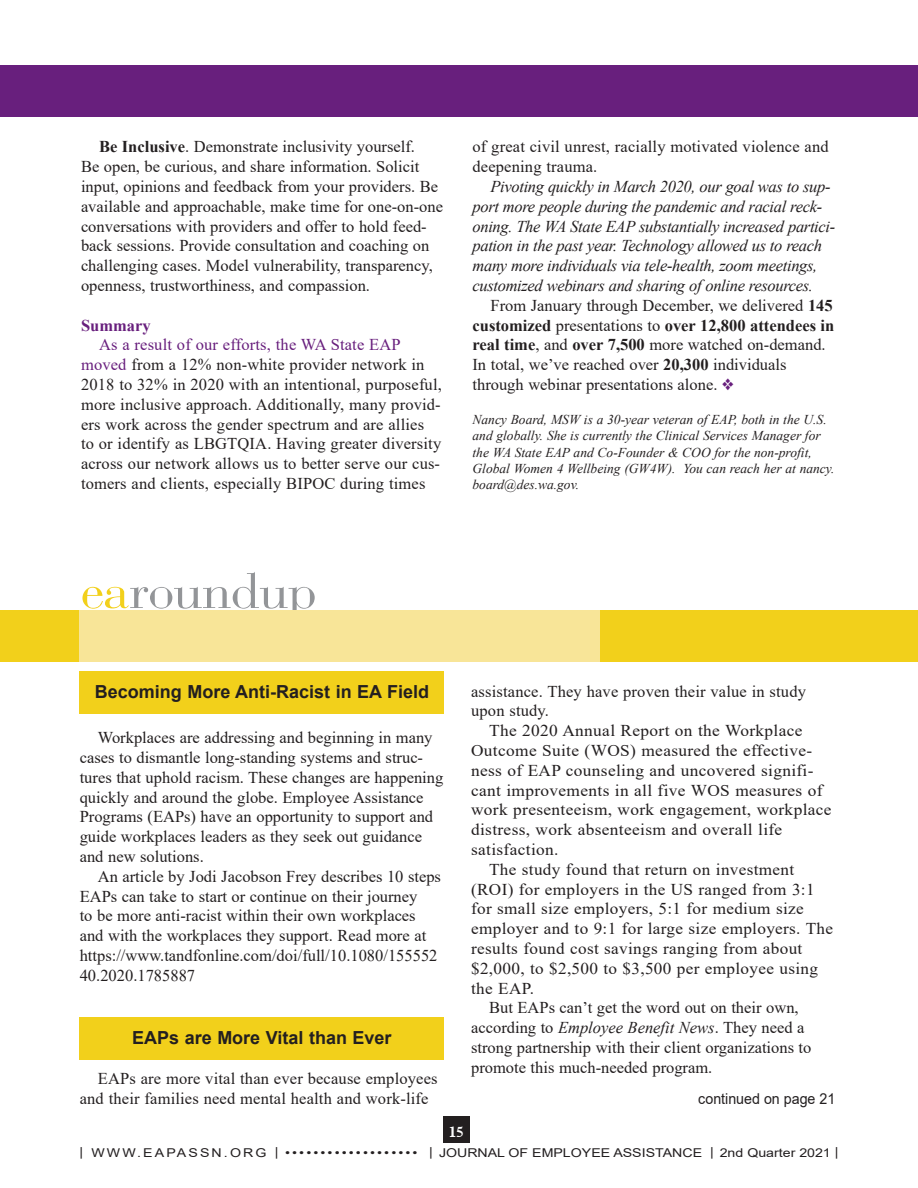
<style>
.page{position:relative;width:918px;height:1188px;background:#fff}
.page>*{position:absolute;margin:0;border:0;box-sizing:border-box;transform-origin:0 0}
.t1{font:54px "Bodoni Normal";color:#939598}
.t2{font:700 18px "Arial";color:#231f20}
.t3{font:16.5px/19.8px "Times New Roman";color:#231f20}
.t4{font:italic 16.5px/19.8px "Times New Roman";letter-spacing:-.02em;color:#231f20}
.t5{font:16.5px "Times New Roman";letter-spacing:.02em;color:#231f20;scale:1.05 1}
.t6{font:16.5px "Times New Roman";letter-spacing:.02em;color:#231f20;scale:1.04 1}
.t7{font:700 16.5px "Times New Roman";color:#681f7d}
.t8{font:16.5px "Times New Roman";color:#231f20;scale:1.04 1}
.t9{font:15px "Arial";color:#231f20;scale:.95 1}
.t10{font:700 15px "Aldine 721 BT";color:#fff}
.t11{font:italic 13.5px/16.2px "Times New Roman";color:#231f20}
.t12{font:12.15px "Arial";color:#231f20;scale:1.17 1}
.s1{font-weight:700}
.s2{color:#681f7d}
.s3{color:#f2d01b}
.s4{font-style:italic}
</style>
<div class="page">
<div style="left:443px;top:1116px;width:27px;height:27px;background:#231f20"></div>
<div style="left:80px;top:1018px;width:364px;height:42px;background:#f2d01b"></div>
<div style="left:0;top:65px;width:918px;height:52px;background:#681f7d"></div>
<div style="left:80px;top:671px;width:364px;height:42px;background:#f2d01b"></div>
<div style="left:0;top:610px;width:918px;height:52px;background:#f2d01b"></div>
<div style="left:79px;top:610px;width:521px;height:52px;background:#f8e598"></div>
<p class="t3" style="left:81px;top:137px;width:364px;text-indent:18px"><span class="s1">Be Inclusive</span>. Demonstrate inclusivity yourself.<br>Be open, be curious, and share information. Solicit input, opinions and feedback from your providers. Be available and approachable, make time for one-on-one conversations with providers and offer to hold feed&shy;back sessions. Provide consultation and coaching on challenging cases. Model vulnerability, transparency, openness, trustworthiness, and compassion.</p>
<p class="t7" style="left:81px;top:316px;width:71px">Summary</p>
<p class="t3" style="left:81px;top:335px;width:362px;text-indent:18px"><span class="s2">As a result of our efforts, the WA State EAP moved</span> from a 12% non-white provider network in 2018 to 32% in 2020 with an intentional, purposeful, more inclusive approach. Additionally, many provid&shy;ers work across the gender spectrum and are allies<br>to or identify as LBGTQIA. Having greater diversity across our network allows us to better serve our cus&shy;tomers and clients, especially BIPOC during times</p>
<p class="t3" style="left:472px;top:137px;width:358px">of great civil unrest, racially motivated violence and deepening trauma.</p>
<p class="t4" style="left:472px;top:177px;width:364px;text-indent:18px">Pivoting quickly in March 2020, our goal was to sup&shy;port more people during the pandemic and racial reck&shy;oning. The WA State EAP substantially increased partici&shy;pation in the past year. Technology allowed us to reach many more individuals via tele-health, zoom meetings, customized webinars and sharing of online resources.</p>
<p class="t3" style="left:472px;top:295px;width:363px;text-indent:18px">From January through December, we delivered <span class="s1">145 customized</span> presentations to <span class="s1">over 12,800 attendees in real time</span>, and <span class="s1">over 7,500</span> more watched on-demand.<br>In total, we’ve reached over <span class="s1">20,300</span> individuals through webinar presentations alone. <span class="s2">❖</span></p>
<p class="t11" style="left:472px;top:412px;width:364px">Nancy Board, MSW is a 30-year veteran of EAP, both in the U.S. and globally. She is currently the Clinical Services Manager for the WA State EAP and Co-Founder &amp; COO for the non-profit, Global Women 4 Wellbeing (GW4W). You can reach her at nancy. board@des.wa.gov.</p>
<h1 class="t1" style="left:81px;top:571px;width:236px"><span class="s3">ea</span>roundup</h1>
<p class="t2" style="left:95px;top:682px;width:336px">Becoming More Anti-Racist in EA Field</p>
<p class="t3" style="left:80px;top:728px;width:365px;text-indent:18px">Workplaces are addressing and beginning in many cases to dismantle long-standing systems and struc&shy;tures that uphold racism. These changes are happening quickly and around the globe. Employee Assistance Programs (EAPs) have an opportunity to support and guide workplaces leaders as they seek out guidance and new solutions.</p>
<p class="t3" style="left:80px;top:866px;width:363px;text-indent:18px">An article by Jodi Jacobson Frey describes 10 steps EAPs can take to start or continue on their journey<br>to be more anti-racist within their own workplaces and with the workplaces they support. Read more at https://www.tandfonline.com/doi/full/10.1080/155552<br>40.2020.1785887</p>
<p class="t2" style="left:132px;top:1028px;width:261px">EAPs are More Vital than Ever</p>
<p class="t3" style="left:80px;top:1069px;width:359px;text-indent:18px">EAPs are more vital than ever because employees and their families need mental health and work-life</p>
<p class="t3" style="left:471px;top:681px;width:336px">assistance. They have proven their value in study upon study.</p>
<p class="t5" style="left:489px;top:721px;width:300px">The 2020 Annual Report on the Workplace</p>
<p class="t5" style="left:471px;top:741px;width:326px">Outcome Suite (WOS) measured the effective-</p>
<p class="t5" style="left:471px;top:761px;width:328px">ness of EAP counseling and uncovered signifi-</p>
<p class="t5" style="left:471px;top:781px;width:336px">cant improvements in all five WOS measures of</p>
<p class="t5" style="left:471px;top:801px;width:345px">work presenteeism, work engagement, workplace</p>
<p class="t5" style="left:471px;top:820px;width:298px">distress, work absenteeism and overall life</p>
<p class="t5" style="left:471px;top:840px;width:85px">satisfaction.</p>
<p class="t6" style="left:489px;top:860px;width:295px">The study found that return on investment</p>
<p class="t6" style="left:471px;top:880px;width:332px">(ROI) for employers in the US ranged from 3:1</p>
<p class="t6" style="left:471px;top:900px;width:321px">for small size employers, 5:1 for medium size</p>
<p class="t6" style="left:471px;top:919px;width:350px">employer and to 9:1 for large size employers. The</p>
<p class="t6" style="left:471px;top:939px;width:320px">results found cost savings ranging from about</p>
<p class="t6" style="left:471px;top:959px;width:335px">$2,000, to $2,500 to $3,500 per employee using</p>
<p class="t8" style="left:471px;top:979px;width:62px">the EAP.</p>
<p class="t3" style="left:489px;top:998px;width:311px">But EAPs can’t get the word out on their own,</p>
<p class="t3" style="left:471px;top:1018px;width:335px">according to <span class="s4">Employee Benefit News</span>. They need a</p>
<p class="t3" style="left:471px;top:1038px;width:342px">strong partnership with their client organizations to</p>
<p class="t3" style="left:471px;top:1057px;width:243px">promote this much-needed program.</p>
<p class="t9" style="left:698px;top:1091px;width:146px">continued on page 21</p>
<p class="t10" style="left:449px;top:1123px;width:16px">15</p>
<p class="t12" style="left:80px;top:1146px;width:650px">| WWW.EAPASSN.ORG |•••••••••••••••••••• | JOURNAL OF EMPLOYEE ASSISTANCE | 2nd Quarter 2021 |</p>
</div>
